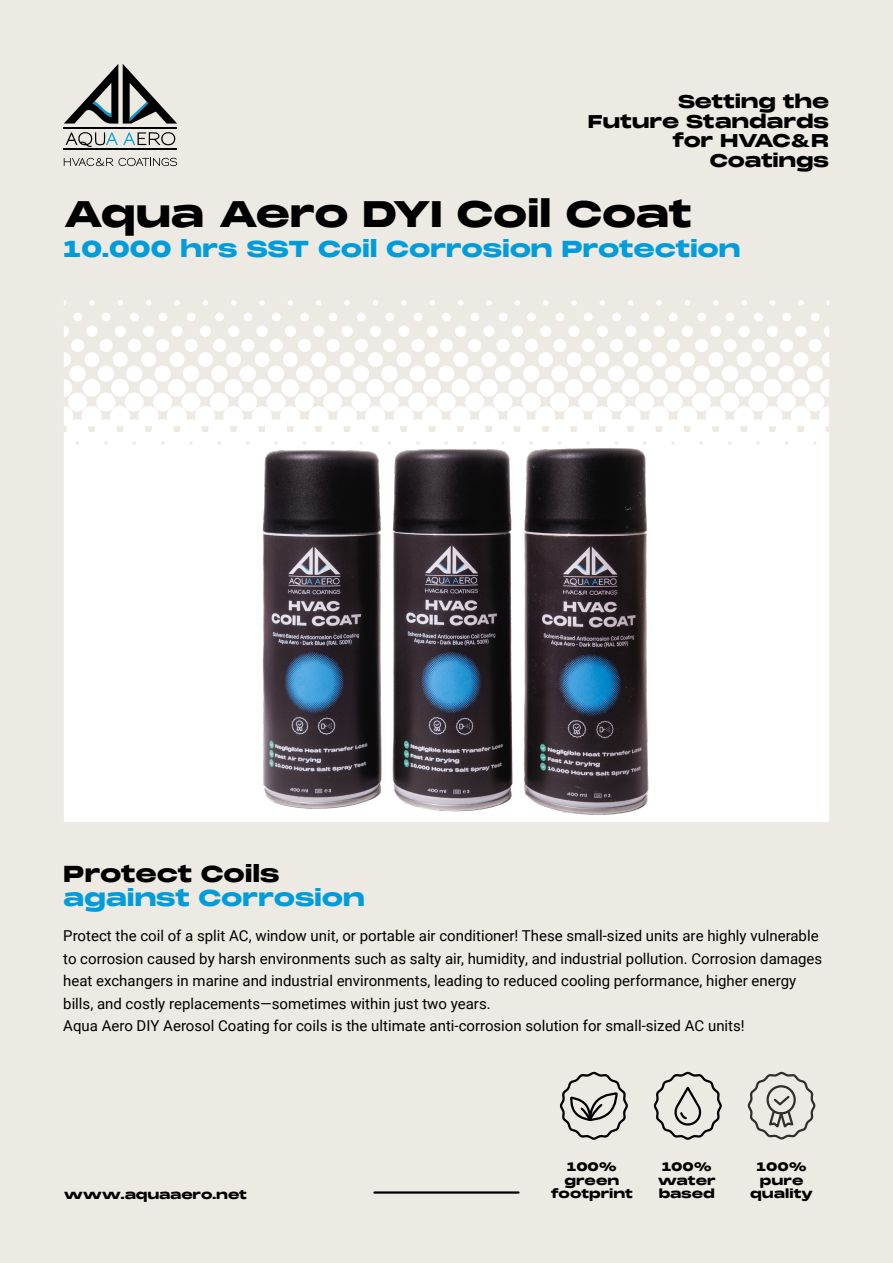
<style>
.page{position:relative;width:893px;height:1263px;background:#ede9e3}
.page>*{position:absolute;margin:0;border:0;box-sizing:border-box;transform-origin:0 0}
.t1{font:900 36px "PP Monument Extended";letter-spacing:-.02em;color:#000}
.t2{font:900 22.5px "PP Monument Extended";letter-spacing:-.02em;color:#009cdc}
.t3{font:900 22.5px "PP Monument Extended";letter-spacing:-.02em;color:#000}
.t4{font:900 18px/19.8px "PP Monument Extended";letter-spacing:-.02em;color:#000;text-align:right}
.t5{font:15px/22.5px "Roboto";color:#000}
.t6{font:900 12px/13.5px "PP Monument Extended";letter-spacing:-.015em;color:#000;text-align:center}
</style>
<div class="page">
<svg style="left:64px;top:300px;width:765px;height:522px;background:#bebdbf"></svg>
<img style="left:352px;top:393px;width:407px;height:19px">
<svg style="left:653px;top:1071px;width:69px;height:69px"></svg>
<svg style="left:559px;top:1071px;width:69px;height:69px"></svg>
<hr style="left:374px;top:1191px;width:145px;height:3px;background:#000">
<svg style="left:747px;top:1071px;width:69px;height:69px"></svg>
<hr style="left:64px;top:148px;width:113px;height:1px;background:#000">
<svg style="left:64px;top:64px;width:113px;height:83px"></svg>
<svg style="left:64px;top:158px;width:114px;height:8px"></svg>
<p class="t4" style="left:588px;top:91px;width:243px">Setting the<br>Future Standards for HVAC&amp;R<br>Coatings</p>
<h1 class="t1" style="left:63px;top:188px;width:630px">Aqua Aero DYI Coil Coat</h1>
<h2 class="t2" style="left:63px;top:233px;width:679px">10.000 hrs SST Coil Corrosion Protection</h2>
<h2 class="t3" style="left:63px;top:858px;width:218px">Protect Coils</h2>
<h2 class="t2" style="left:63px;top:882px;width:303px">against Corrosion</h2>
<p class="t5" style="left:63px;top:924px;width:760px">Protect the coil of a split AC, window unit, or portable air conditioner! These small-sized units are highly vulnerable to corrosion caused by harsh environments such as salty air, humidity, and industrial pollution. Corrosion damages heat exchangers in marine and industrial environments, leading to reduced cooling performance, higher energy bills, and costly replacements—sometimes within just two years.<br>Aqua Aero DIY Aerosol Coating for coils is the ultimate anti-corrosion solution for small-sized AC units!</p>
<p class="t6" style="left:64px;top:1188px;width:185px">www.aquaaero.net</p>
<p class="t6" style="left:551px;top:1160px;width:84px">100% green footprint</p>
<p class="t6" style="left:658px;top:1160px;width:59px">100% water based</p>
<p class="t6" style="left:750px;top:1160px;width:64px">100% pure quality</p>
</div>
